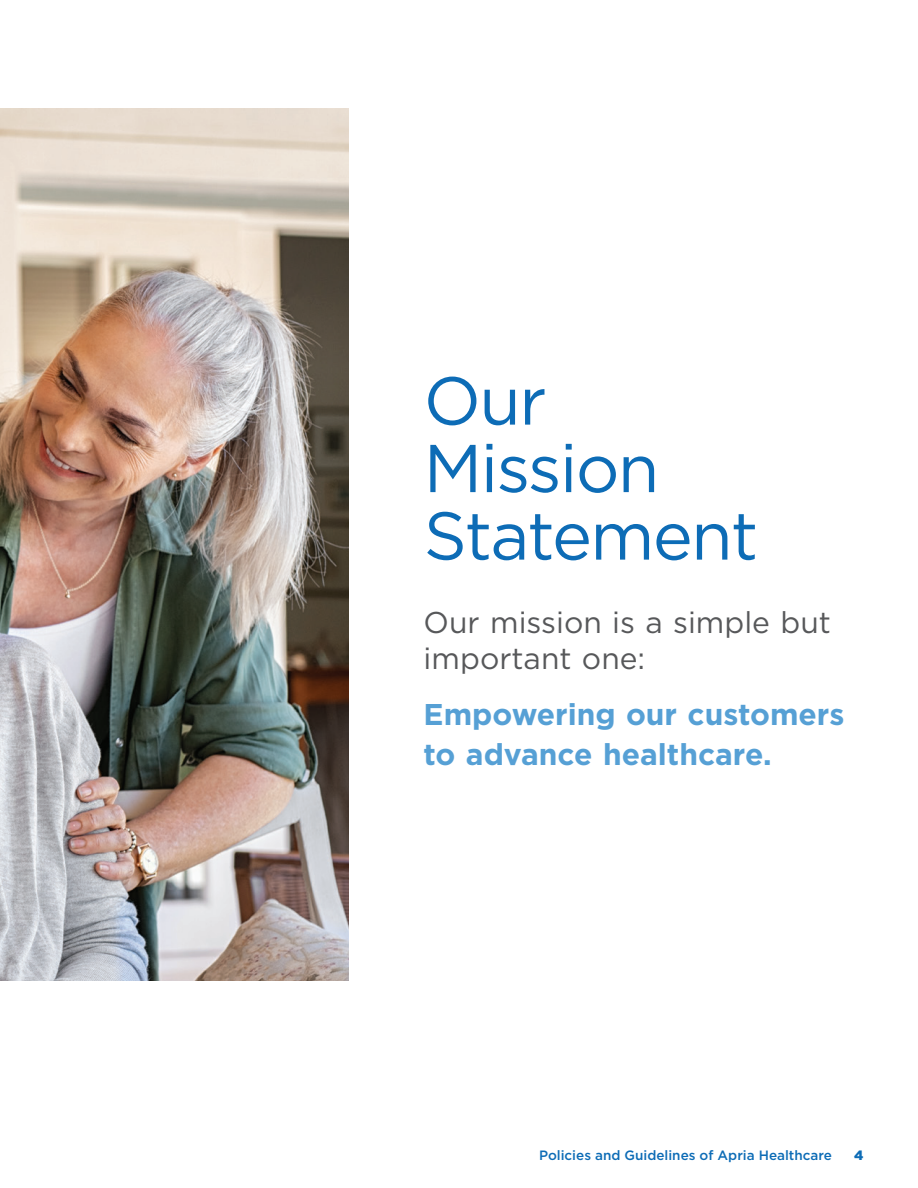
<style>
.page{position:relative;width:918px;height:1188px;background:#fff}
.page>*{position:absolute;margin:0;border:0;box-sizing:border-box;transform-origin:0 0}
.t1{font:67.5px/67.5px "Gotham";letter-spacing:-.025em;color:#0d6cb6}
.t2{font:700 30px/39.3px "Gotham";color:#56a0d5}
.t3{font:30px/35.5px "Gotham";color:#57585a}
.t4{font:500 13.5px "Gotham";color:#0d6cb6}
.t5{font:900 13.5px "Gotham";color:#0d6cb6}
</style>
<div class="page">
<img style="left:0;top:109px;width:349px;height:871px">
<h1 class="t1" style="left:424px;top:366px;width:336px">Our<br>Mission<br>Statement</h1>
<p class="t3" style="left:424px;top:604px;width:409px">Our mission is a simple but important one:</p>
<p class="t2" style="left:424px;top:695px;width:422px">Empowering our customers to advance healthcare.</p>
<p class="t4" style="left:539px;top:1146px;width:294px">Policies and Guidelines of Apria Healthcare</p>
<p class="t5" style="left:854px;top:1146px;width:11px">4</p>
</div>
